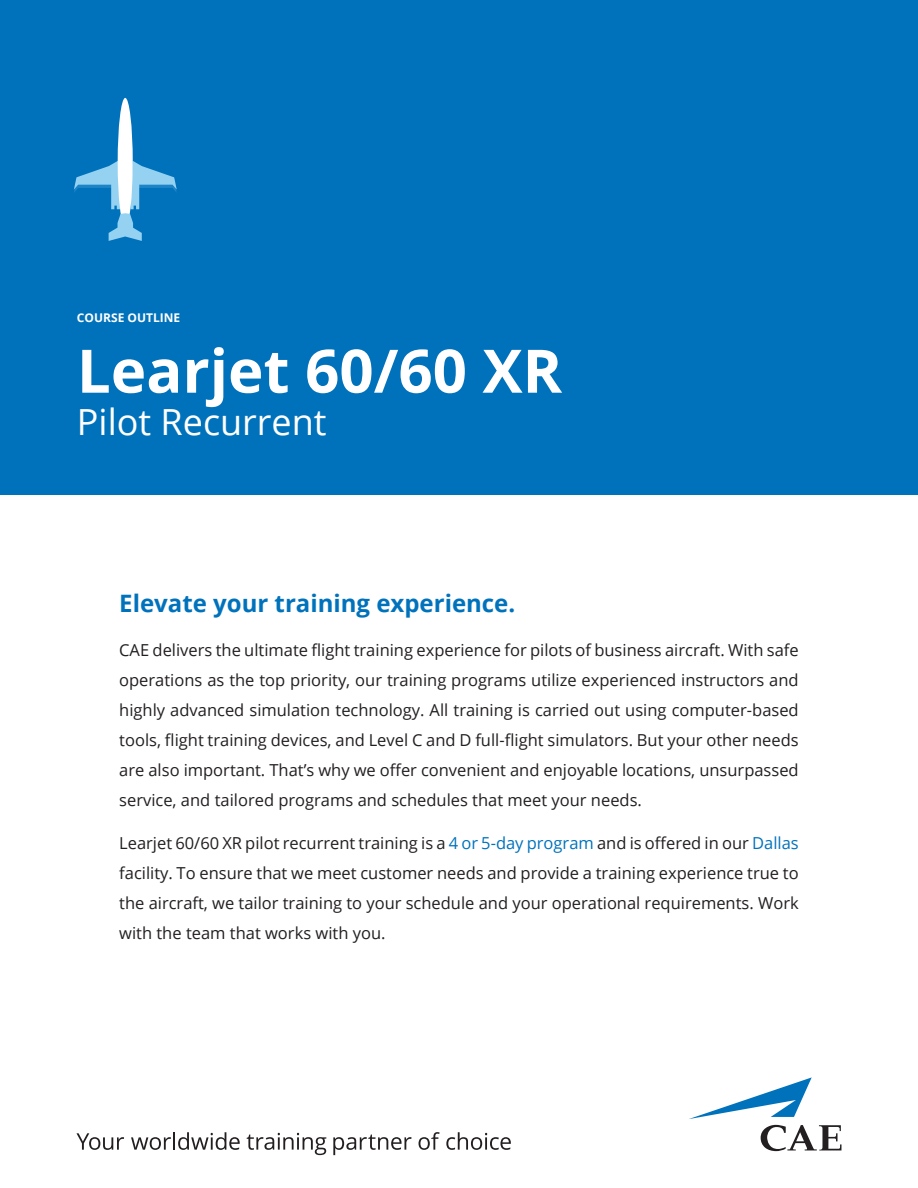
<style>
.page{position:relative;width:918px;height:1188px;background:#fff}
.page>*{position:absolute;margin:0;border:0;box-sizing:border-box;transform-origin:0 0}
.Titre{font:700 60px "Open Sans";color:#fff}
.Sous-titre{font:36px "Open Sans";color:#fff}
.Titre_-_Texte{font:700 24px "Open Sans";color:#0072bc}
.Texte{font:16.5px/30px "Open Sans";color:#231f20;text-align:justify}
.Titre_-_Course_outin{font:700 12px "Open Sans";color:#fff}
.s1{color:#0072bc}
</style>
<div class="page">
<svg style="left:76px;top:1133px;width:48px;height:17px"></svg>
<svg style="left:131px;top:1132px;width:109px;height:18px"></svg>
<svg style="left:247px;top:1133px;width:79px;height:22px"></svg>
<svg style="left:333px;top:1135px;width:79px;height:20px"></svg>
<svg style="left:419px;top:1132px;width:21px;height:18px"></svg>
<svg style="left:446px;top:1132px;width:65px;height:18px"></svg>
<svg style="left:689px;top:1077px;width:123px;height:42px"></svg>
<svg style="left:761px;top:1125px;width:81px;height:26px"></svg>
<div style="left:0;top:0;width:918px;height:495px;background:#0072bc"></div>
<div style="left:118px;top:98px;width:15px;height:129px;background:#fff;border-radius:50%"></div>
<svg style="left:74px;top:161px;width:103px;height:80px"></svg>
<p class="Titre_-_Course_outin" style="left:77px;top:310px;width:105px">COURSE OUTLINE</p>
<p class="Titre" style="left:77px;top:329px;width:487px">Learjet 60/60 XR</p>
<p class="Sous-titre" style="left:77px;top:398px;width:251px">Pilot Recurrent</p>
<p class="Titre_-_Texte" style="left:119px;top:587px;width:398px">Elevate your training experience.</p>
<p class="Texte" style="left:119px;top:634px;width:681px">CAE delivers the ultimate flight training experience for pilots of business aircraft. With safe operations as the top priority, our training programs utilize experienced instructors and highly advanced simulation technology. All training is carried out using computer-based tools, flight training devices, and Level C and D full-flight simulators. But your other needs are also important. That’s why we offer convenient and enjoyable locations, unsurpassed service, and tailored programs and schedules that meet your needs.</p>
<p class="Texte" style="left:119px;top:828px;width:681px">Learjet 60/60 XR pilot recurrent training is a <span class="s1">4 or 5-day program</span> and is offered in our <span class="s1">Dallas </span>facility. To ensure that we meet customer needs and provide a training experience true to the aircraft, we tailor training to your schedule and your operational requirements. Work with the team that works with you.</p>
</div>
